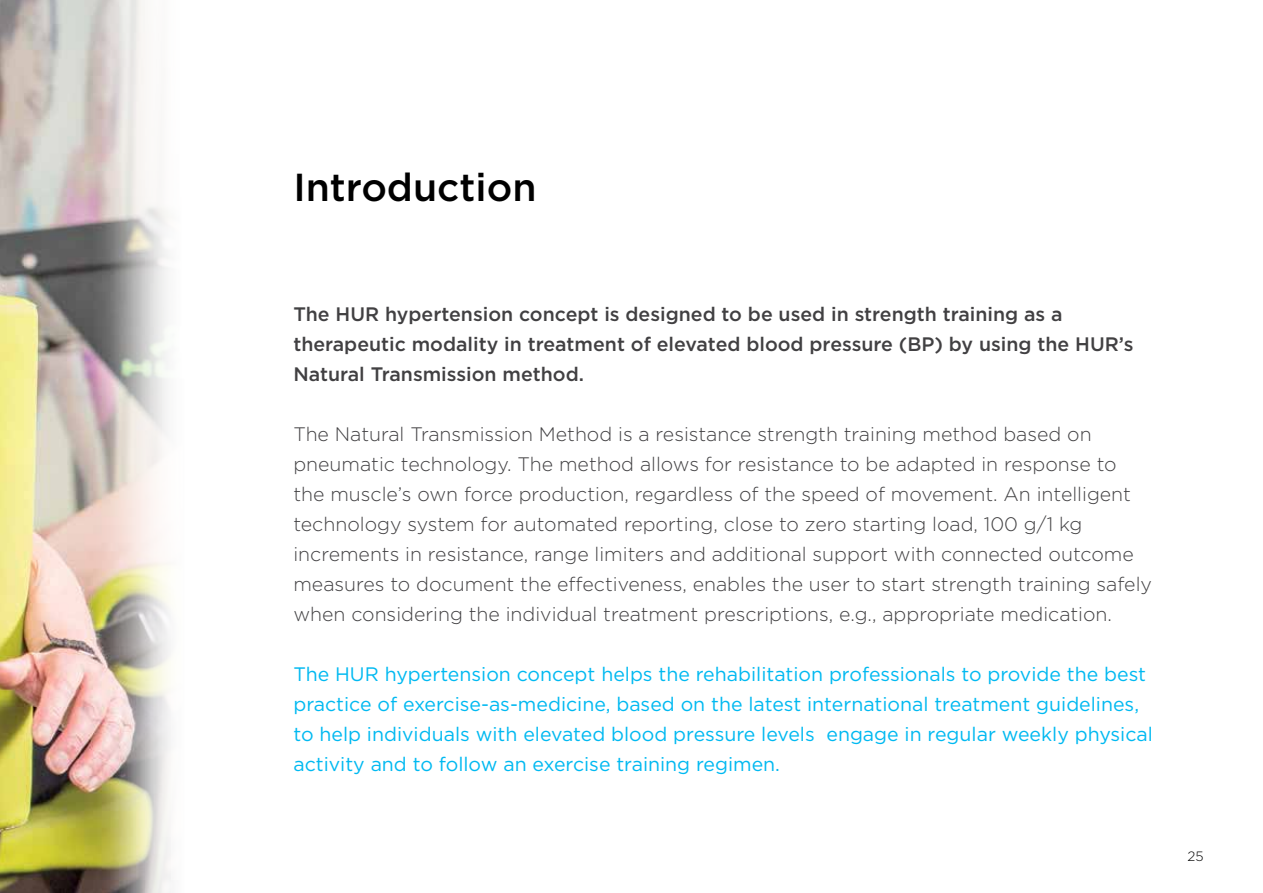
<style>
.page{position:relative;width:1263px;height:893px;background:#fff}
.page>*{position:absolute;margin:0;border:0;box-sizing:border-box;transform-origin:0 0}
.t1{font:500 39px "Gotham";color:#000}
.t2{font:300 19.5px/30px "Gotham";color:#414042}
.t3{font:19.5px/30px "Gotham";color:#00b9f1}
.t4{font:500 19.5px/30px "Gotham";color:#414042}
.t5{font:300 13.5px "Gotham";color:#000}
</style>
<div class="page">
<img style="left:0;top:0;width:171px;height:893px">
<h1 class="t1" style="left:293px;top:162px;width:245px">Introduction</h1>
<p class="t4" style="left:293px;top:299px;width:841px">The HUR hypertension concept is designed to be used in strength training as a therapeutic modality in treatment of elevated blood pressure (BP) by using the HUR’s<br>Natural Transmission method.</p>
<p class="t2" style="left:293px;top:419px;width:860px">The Natural Transmission Method is a resistance strength training method based on pneumatic technology. The method allows for resistance to be adapted in response to the muscle’s own force production, regardless of the speed of movement. An intelligent technology system for automated reporting, close to zero starting load, 100 g/1 kg increments in resistance, range limiters and additional support with connected outcome measures to document the effectiveness, enables the user to start strength training safely when considering the individual treatment prescriptions, e.g., appropriate medication.</p>
<p class="t3" style="left:293px;top:659px;width:861px">The HUR hypertension concept helps the rehabilitation professionals to provide the best practice of exercise-as-medicine, based on the latest international treatment guidelines, to help individuals with elevated blood pressure levels engage in regular weekly physical activity and to follow an exercise training regimen.</p>
<p class="t5" style="left:1187px;top:848px;width:18px">25</p>
</div>
